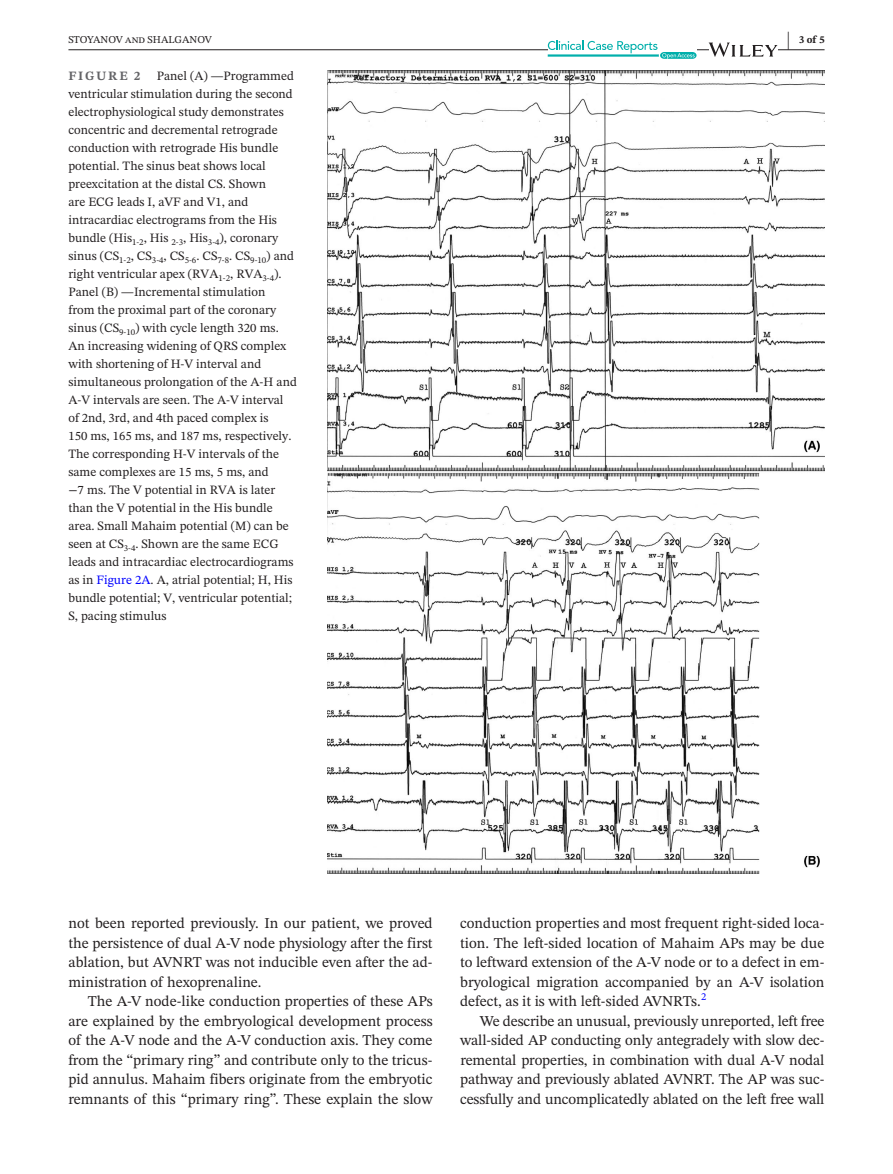
<style>
.page{position:relative;width:893px;height:1174px;background:#fff}
.page>*{position:absolute;margin:0;border:0;box-sizing:border-box;transform-origin:0 0}
.t1{font:700 21px "STIX Two Text";color:#231f20;scale:.42 1}
.t2{font:15px/19.5px "STIX Two Text";color:#231f20;text-align:justify}
.t3{font:12.75px/18px "STIX Two Text";color:#231f20}
.t4{font:700 12.75px "STIX Two Text";letter-spacing:.14em;color:#636366}
.t5{font:10.5px "STIX Two Text";color:#231f20}
.t6{font:700 10.5px "STIX Two Text";color:#231f20}
.t7{font:10.5px "STIX Two Text";color:#00f}
.s1{color:#00f}
</style>
<div class="page">
<hr style="left:68px;top:49px;width:756px;height:1px;background:#231f20">
<svg style="left:548px;top:41px;width:148px;height:18px"></svg>
<svg style="left:709px;top:43px;width:68px;height:14px"></svg>
<img style="left:327px;top:70px;width:497px;height:804px">
<h1 class="t1" style="left:787px;top:24px;width:8px">|</h1>
<p class="t5" style="left:68px;top:32px;width:145px">STOYANOV and SHALGANOV</p>
<p class="t6" style="left:799px;top:32px;width:27px">3 of 5</p>
<p class="t3" style="left:68px;top:66px;width:230px;text-indent:88px">Panel (A) —Programmed ventricular stimulation during the second electrophysiological study demonstrates concentric and decremental retrograde conduction with retrograde His bundle potential. The sinus beat shows local preexcitation at the distal CS. Shown<br>are ECG leads I, aVF and V1, and intracardiac electrograms from the His bundle (His<sub>1-2</sub>, His <sub>2-3</sub>, His<sub>3-4</sub>), coronary sinus (CS<sub>1-2</sub>, CS<sub>3-4</sub>, CS<sub>5-6</sub>. CS<sub>7-8</sub>. CS<sub>9-10</sub>) and right ventricular apex (RVA<sub>1-2</sub>, RVA<sub>3-4</sub>).<br>Panel (B) —Incremental stimulation<br>from the proximal part of the coronary sinus (CS<sub>9-10</sub>) with cycle length 320 ms.<br>An increasing widening of QRS complex with shortening of H-V interval and simultaneous prolongation of the A-H and A-V intervals are seen. The A-V interval of 2nd, 3rd, and 4th paced complex is<br>150 ms, 165 ms, and 187 ms, respectively.<br>The corresponding H-V intervals of the same complexes are 15 ms, 5 ms, and<br>−7 ms. The V potential in RVA is later than the V potential in the His bundle area. Small Mahaim potential (M) can be seen at CS<sub>3-4</sub>. Shown are the same ECG leads and intracardiac electrocardiograms as in <span class="s1">Figure 2A</span>. A, atrial potential; H, His bundle potential; V, ventricular potential; S, pacing stimulus</p>
<p class="t4" style="left:68px;top:66px;width:73px">FIGURE 2</p>
<p class="t2" style="left:68px;top:913px;width:366px">not been reported previously. In our patient, we proved the persistence of dual A-V node physiology after the first ablation, but AVNRT was not inducible even after the ad&shy;ministration of hexoprenaline.</p>
<p class="t2" style="left:68px;top:991px;width:366px;text-indent:20px">The A-V node-like conduction properties of these APs are explained by the embryological development process of the A-V node and the A-V conduction axis. They come from the “primary ring” and contribute only to the tricus&shy;pid annulus. Mahaim fibers originate from the embryotic remnants of this “primary ring”. These explain the slow</p>
<p class="t2" style="left:460px;top:913px;width:366px">conduction properties and most frequent right-sided loca&shy;tion. The left-sided location of Mahaim APs may be due to leftward extension of the A-V node or to a defect in em&shy;bryological migration accompanied by an A-V isolation defect, as it is with left-sided AVNRTs.</p>
<p class="t7" style="left:701px;top:988px;width:7px">2</p>
<p class="t2" style="left:460px;top:1011px;width:366px;text-indent:20px">We describe an unusual, previously unreported, left free wall-sided AP conducting only antegradely with slow dec&shy;remental properties, in combination with dual A-V nodal pathway and previously ablated AVNRT. The AP was suc&shy;cessfully and uncomplicatedly ablated on the left free wall</p>
</div>
